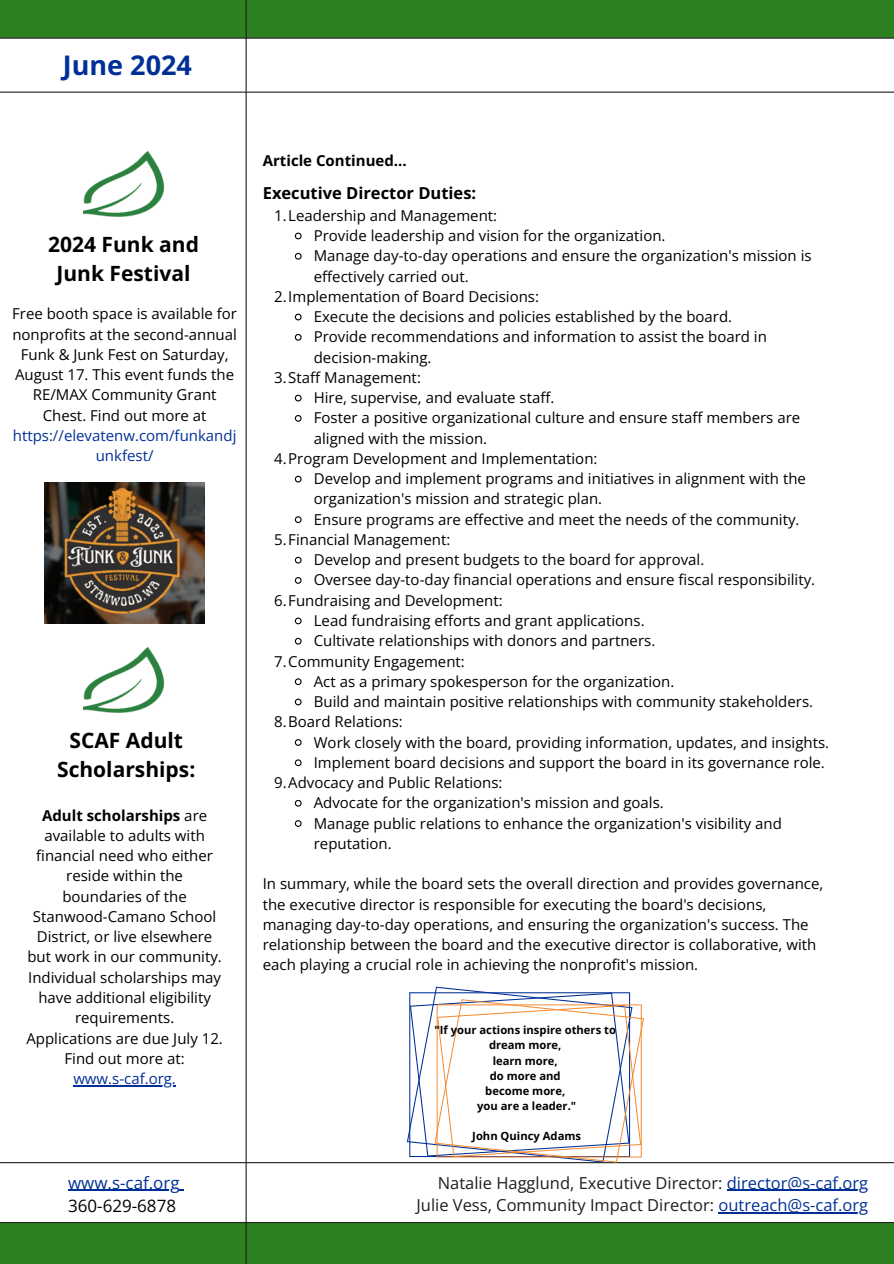
<style>
.page{position:relative;width:894px;height:1264px;background:#fff}
.page>*{position:absolute;margin:0;border:0;box-sizing:border-box;transform-origin:0 0}
.t1{font:700 27px "Open Sans";color:#003096}
.t2{font:700 21px/29.2px "Open Sans";color:#000;text-align:center}
.t3{font:16.95px/23.7px "Open Sans";color:#003096}
.t4{font:16.5px "Open Sans";color:#201e1e}
.t5{font:700 16.5px "Open Sans";color:#000}
.t6{font:15px/20.2px "Open Sans";color:#000}
.t7{font:700 15px "Open Sans";color:#000}
.t8{font:15px "Open Sans";color:#003096}
.t9{font:700 11.25px "Open Sans";color:#000}
.s1{color:#003096}
.s2{font-weight:700}
.s3{color:#000}
</style>
<div class="page">
<hr style="left:0;top:92px;width:893px;height:1px;background:#201e1e">
<div style="left:0;top:1223px;width:893px;height:40px;background:#2e8121"></div>
<hr style="left:0;top:1221px;width:893px;height:2px;background:#201e1e">
<div style="left:0;top:0;width:893px;height:38px;background:#2e8121"></div>
<hr style="left:0;top:38px;width:893px;height:1px;background:#201e1e">
<hr style="left:0;top:1162px;width:893px;height:1px;background:#201e1e">
<hr style="left:245px;top:0;width:1px;height:1263px;background:#201e1e">
<img style="left:84px;top:152px;width:81px;height:65px">
<img style="left:84px;top:647px;width:81px;height:66px">
<img style="left:45px;top:482px;width:160px;height:142px">
<svg style="left:407px;top:986px;width:236px;height:176px"></svg>
<hr style="left:68px;top:1189px;width:112px;height:1px;background:#003096">
<hr style="left:726px;top:1189px;width:141px;height:1px;background:#003096">
<hr style="left:718px;top:1212px;width:149px;height:1px;background:#003096">
<hr style="left:73px;top:1085px;width:103px;height:1px;background:#003096">
<svg style="left:294px;top:232px;width:8px;height:8px"></svg>
<svg style="left:294px;top:252px;width:8px;height:8px"></svg>
<svg style="left:294px;top:313px;width:8px;height:8px"></svg>
<svg style="left:294px;top:333px;width:8px;height:8px"></svg>
<svg style="left:294px;top:394px;width:8px;height:8px"></svg>
<svg style="left:294px;top:415px;width:8px;height:7px"></svg>
<svg style="left:294px;top:475px;width:8px;height:8px"></svg>
<svg style="left:294px;top:516px;width:8px;height:7px"></svg>
<svg style="left:294px;top:556px;width:8px;height:8px"></svg>
<svg style="left:294px;top:577px;width:8px;height:7px"></svg>
<svg style="left:294px;top:617px;width:8px;height:8px"></svg>
<svg style="left:294px;top:637px;width:8px;height:8px"></svg>
<svg style="left:294px;top:678px;width:8px;height:8px"></svg>
<svg style="left:294px;top:698px;width:8px;height:8px"></svg>
<svg style="left:294px;top:739px;width:8px;height:7px"></svg>
<svg style="left:294px;top:759px;width:8px;height:8px"></svg>
<svg style="left:294px;top:799px;width:8px;height:8px"></svg>
<svg style="left:294px;top:820px;width:8px;height:7px"></svg>
<p class="t1" style="left:63px;top:46px;width:131px">June 2024</p>
<p class="t2" style="left:48px;top:229px;width:152px">2024 Funk and<br>Junk Festival</p>
<p class="t6" style="left:12px;top:303px;width:226px;text-align:center">Free booth space is available for nonprofits at the second-annual<br>Funk &amp; Junk Fest on Saturday,<br>August 17. This event funds the<br>RE/MAX Community Grant<br>Chest. Find out more at <span class="s1">https://elevatenw.com/funkandj unkfest/</span></p>
<p class="t2" style="left:57px;top:725px;width:140px">SCAF Adult<br>Scholarships:</p>
<p class="t6" style="left:26px;top:804px;width:198px;text-align:center"><span class="s2">Adult scholarships</span> are available to adults with financial need who either reside within the boundaries of the<br>Stanwood-Camano School<br>District, or live elsewhere but work in our community.<br>Individual scholarships may have additional eligibility requirements.<br>Applications are due July 12.<br>Find out more at:</p>
<p class="t8" style="left:73px;top:1067px;width:104px">www.s-caf.org.</p>
<p class="t7" style="left:263px;top:150px;width:145px">Article Continued...</p>
<p class="t5" style="left:263px;top:182px;width:215px">Executive Director Duties:</p>
<p class="t6" style="left:274px;top:205px;width:224px">1.Leadership and Management:</p>
<p class="t6" style="left:314px;top:225px;width:353px">Provide leadership and vision for the organization.</p>
<p class="t6" style="left:314px;top:245px;width:499px">Manage day-to-day operations and ensure the organization's mission is effectively carried out.</p>
<p class="t6" style="left:274px;top:286px;width:266px">2.Implementation of Board Decisions:</p>
<p class="t6" style="left:314px;top:306px;width:420px">Execute the decisions and policies established by the board.</p>
<p class="t6" style="left:314px;top:326px;width:454px">Provide recommendations and information to assist the board in decision-making.</p>
<p class="t6" style="left:274px;top:367px;width:148px">3.Staff Management:</p>
<p class="t6" style="left:314px;top:387px;width:242px">Hire, supervise, and evaluate staff.</p>
<p class="t6" style="left:314px;top:407px;width:488px">Foster a positive organizational culture and ensure staff members are aligned with the mission.</p>
<h6 class="t6" style="left:274px;top:448px;width:324px">4.Program Development and Implementation:</h6>
<h2 class="t6" style="left:314px;top:468px;width:493px">Develop and implement programs and initiatives in alignment with the organization's mission and strategic plan.</h2>
<h6 class="t6" style="left:314px;top:509px;width:487px">Ensure programs are effective and meet the needs of the community.</h6>
<p class="t6" style="left:274px;top:529px;width:177px">5.Financial Management:</p>
<p class="t6" style="left:314px;top:549px;width:392px">Develop and present budgets to the board for approval.</p>
<h2 class="t6" style="left:314px;top:569px;width:503px">Oversee day-to-day financial operations and ensure fiscal responsibility.</h2>
<h6 class="t6" style="left:274px;top:590px;width:230px">6.Fundraising and Development:</h6>
<p class="t6" style="left:314px;top:610px;width:332px">Lead fundraising efforts and grant applications.</p>
<p class="t6" style="left:314px;top:630px;width:343px">Cultivate relationships with donors and partners.</p>
<p class="t6" style="left:274px;top:650px;width:192px">7.Community Engagement:</p>
<p class="t6" style="left:314px;top:671px;width:362px">Act as a primary spokesperson for the organization.</p>
<p class="t6" style="left:314px;top:691px;width:500px">Build and maintain positive relationships with community stakeholders.</p>
<p class="t6" style="left:274px;top:711px;width:130px">8.Board Relations:</p>
<p class="t6" style="left:314px;top:731px;width:516px">Work closely with the board, providing information, updates, and insights.</p>
<p class="t6" style="left:314px;top:752px;width:512px">Implement board decisions and support the board in its governance role.</p>
<p class="t6" style="left:274px;top:772px;width:230px">9.Advocacy and Public Relations:</p>
<h4 class="t6" style="left:314px;top:792px;width:351px">Advocate for the organization's mission and goals.</h4>
<h4 class="t6" style="left:314px;top:812px;width:469px">Manage public relations to enhance the organization's visibility and reputation.</h4>
<p class="t6" style="left:263px;top:873px;width:562px">In summary, while the board sets the overall direction and provides governance, the executive director is responsible for executing the board's decisions, managing day-to-day operations, and ensuring the organization's success. The relationship between the board and the executive director is collaborative, with each playing a crucial role in achieving the nonprofit's mission.</p>
<p class="t9" style="left:434px;top:1022px;width:183px">"If your actions inspire others to</p>
<p class="t9" style="left:489px;top:1037px;width:74px">dream more,</p>
<p class="t9" style="left:492px;top:1052px;width:67px">learn more,</p>
<p class="t9" style="left:489px;top:1067px;width:72px">do more and</p>
<p class="t9" style="left:485px;top:1082px;width:81px">become more,</p>
<p class="t9" style="left:477px;top:1098px;width:100px">you are a leader."</p>
<p class="t9" style="left:472px;top:1128px;width:110px">John Quincy Adams</p>
<h3 class="t3" style="left:68px;top:1170px;width:113px">www.s-caf.org<br><span class="s3">360-629-6878</span></h3>
<p class="t4" style="left:437px;top:1170px;width:431px">Natalie Hagglund, Executive Director: <span class="s1">director@s-caf.org</span></p>
<p class="t4" style="left:416px;top:1193px;width:453px">Julie Vess, Community Impact Director: <span class="s1">outreach@s-caf.org</span></p>
</div>
